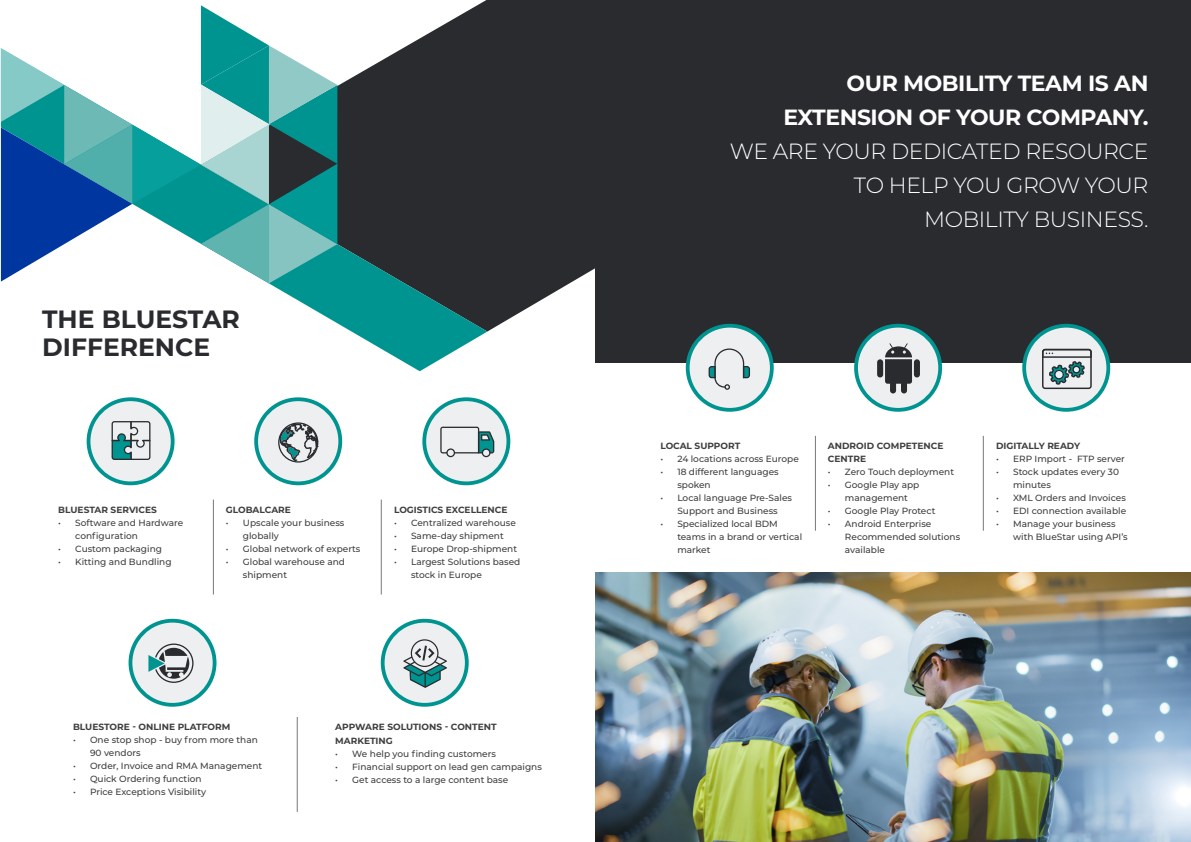
<style>
.page{position:relative;width:1191px;height:842px;background:#fff}
.page>*{position:absolute;margin:0;border:0;box-sizing:border-box;transform-origin:0 0}
.Headline{font:700 25px/28px "Montserrat";color:#292b2f}
.t1{font:300 22px "Montserrat";letter-spacing:-.02em;color:#fff}
.t2{font:700 22px "Montserrat";letter-spacing:-.02em;color:#fff}
.t3{font:500 9px/13px "Montserrat";color:#3e3e3f}
.KeyPoints{font:700 9px/13px "Montserrat";color:#3e3e3f}
</style>
<div class="page">
<img style="left:595px;top:573px;width:596px;height:269px">
<div style="left:595px;top:0;width:596px;height:363px;background:#292b2f"></div>
<svg style="left:254px;top:397px;width:88px;height:88px"></svg>
<div style="left:258px;top:401px;width:80px;height:80px;background:#edeff0;border-radius:50%"></div>
<svg style="left:381px;top:619px;width:88px;height:88px"></svg>
<div style="left:384px;top:623px;width:81px;height:80px;background:#edeff0;border-radius:50%"></div>
<svg style="left:87px;top:397px;width:88px;height:88px"></svg>
<div style="left:90px;top:401px;width:81px;height:80px;background:#edeff0;border-radius:50%"></div>
<svg style="left:129px;top:619px;width:87px;height:88px"></svg>
<div style="left:132px;top:623px;width:81px;height:80px;background:#edeff0;border-radius:50%"></div>
<svg style="left:422px;top:397px;width:88px;height:88px"></svg>
<div style="left:426px;top:401px;width:80px;height:80px;background:#edeff0;border-radius:50%"></div>
<svg style="left:1022px;top:324px;width:88px;height:88px"></svg>
<div style="left:1026px;top:328px;width:80px;height:80px;background:#edeff0;border-radius:50%"></div>
<svg style="left:112px;top:421px;width:38px;height:39px"></svg>
<div style="left:686px;top:324px;width:87px;height:88px;background:#009491;border-radius:50%"></div>
<div style="left:689px;top:328px;width:81px;height:80px;background:#edeff0;border-radius:50%"></div>
<hr style="left:213px;top:500px;width:1px;height:94px;background:#76787b">
<hr style="left:815px;top:436px;width:1px;height:95px;background:#76787b">
<hr style="left:297px;top:717px;width:1px;height:95px;background:#76787b">
<hr style="left:381px;top:500px;width:1px;height:94px;background:#76787b">
<hr style="left:982px;top:436px;width:1px;height:95px;background:#76787b">
<svg style="left:854px;top:324px;width:88px;height:88px"></svg>
<div style="left:858px;top:328px;width:80px;height:80px;background:#edeff0;border-radius:50%"></div>
<svg style="left:440px;top:427px;width:54px;height:30px"></svg>
<svg style="left:708px;top:348px;width:42px;height:42px"></svg>
<svg style="left:403px;top:639px;width:44px;height:49px"></svg>
<svg style="left:148px;top:643px;width:45px;height:40px"></svg>
<svg style="left:278px;top:422px;width:40px;height:41px"></svg>
<div style="left:877px;top:359px;width:6px;height:18px;background:#292b2f;border-radius:3px"></div>
<svg style="left:885px;top:343px;width:27px;height:50px"></svg>
<div style="left:914px;top:359px;width:6px;height:18px;background:#292b2f;border-radius:3px"></div>
<svg style="left:1042px;top:349px;width:49px;height:40px"></svg>
<svg style="left:403px;top:0;width:649px;height:332px"></svg>
<svg style="left:268px;top:48px;width:219px;height:323px;fill:#292b2f"></svg>
<svg style="left:0;top:5px;width:337px;height:278px"></svg>
<p class="Headline" style="left:42px;top:304px;width:199px">THE BLUESTAR<br>DIFFERENCE</p>
<p class="KeyPoints" style="left:58px;top:502px;width:100px">BLUESTAR SERVICES</p>
<p class="t3" style="left:75px;top:515px;width:109px;text-indent:-17px">• Software and Hardware configuration</p>
<p class="t3" style="left:58px;top:541px;width:105px">• Custom packaging</p>
<p class="t3" style="left:58px;top:554px;width:115px">• Kitting and Bundling</p>
<p class="KeyPoints" style="left:226px;top:502px;width:66px">GLOBALCARE</p>
<p class="t3" style="left:243px;top:515px;width:103px;text-indent:-17px">• Upscale your business globally</p>
<p class="t3" style="left:226px;top:541px;width:136px">• Global network of experts</p>
<p class="t3" style="left:243px;top:554px;width:104px;text-indent:-17px">• Global warehouse and shipment</p>
<p class="KeyPoints" style="left:394px;top:502px;width:115px">LOGISTICS EXCELLENCE</p>
<p class="t3" style="left:394px;top:515px;width:123px">• Centralized warehouse</p>
<p class="t3" style="left:394px;top:528px;width:111px">• Same-day shipment</p>
<p class="t3" style="left:394px;top:541px;width:125px">• Europe Drop-shipment</p>
<p class="t3" style="left:411px;top:554px;width:111px;text-indent:-17px">• Largest Solutions based stock in Europe</p>
<p class="KeyPoints" style="left:73px;top:720px;width:159px">BLUESTORE - ONLINE PLATFORM</p>
<p class="t3" style="left:90px;top:733px;width:169px;text-indent:-17px">• One stop shop - buy from more than<br>90 vendors</p>
<p class="t3" style="left:73px;top:759px;width:191px">• Order, Invoice and RMA Management</p>
<p class="t3" style="left:73px;top:772px;width:130px">• Quick Ordering function</p>
<p class="t3" style="left:73px;top:785px;width:135px">• Price Exceptions Visibility</p>
<p class="KeyPoints" style="left:335px;top:719px;width:163px;line-height:14.4px">APPWARE SOLUTIONS - CONTENT<br>MARKETING</p>
<p class="t3" style="left:335px;top:747px;width:162px">• We help you finding customers</p>
<p class="t3" style="left:335px;top:760px;width:208px">• Financial support on lead gen campaigns</p>
<p class="t3" style="left:335px;top:773px;width:174px">• Get access to a large content base</p>
<p class="t2" style="left:846px;top:68px;width:303px">OUR MOBILITY TEAM IS AN</p>
<p class="t2" style="left:783px;top:102px;width:366px">EXTENSION OF YOUR COMPANY.</p>
<p class="t1" style="left:730px;top:137px;width:420px">WE ARE YOUR DEDICATED RESOURCE</p>
<p class="t1" style="left:854px;top:171px;width:296px">TO HELP YOU GROW YOUR</p>
<p class="t1" style="left:924px;top:205px;width:226px">MOBILITY BUSINESS.</p>
<p class="KeyPoints" style="left:660px;top:439px;width:81px">LOCAL SUPPORT</p>
<p class="t3" style="left:660px;top:452px;width:140px">• 24 locations across Europe</p>
<p class="t3" style="left:677px;top:465px;width:103px;text-indent:-17px">• 18 different languages spoken</p>
<p class="t3" style="left:660px;top:491px;width:133px;text-align:center">• Local language Pre-Sales<br>Support and Business</p>
<p class="t3" style="left:677px;top:517px;width:126px;text-indent:-17px">• Specialized local BDM teams in a brand or vertical market</p>
<p class="KeyPoints" style="left:828px;top:439px;width:117px">ANDROID COMPETENCE<br>CENTRE</p>
<p class="t3" style="left:828px;top:465px;width:128px">• Zero Touch deployment</p>
<p class="t3" style="left:845px;top:478px;width:76px;text-indent:-17px">• Google Play app management</p>
<p class="t3" style="left:828px;top:504px;width:109px">• Google Play Protect</p>
<p class="t3" style="left:845px;top:517px;width:117px;text-indent:-17px">• Android Enterprise<br>Recommended solutions available</p>
<p class="KeyPoints" style="left:996px;top:439px;width:86px">DIGITALLY READY</p>
<p class="t3" style="left:996px;top:452px;width:130px">• ERP Import - FTP server</p>
<p class="t3" style="left:1013px;top:465px;width:107px;text-indent:-17px">• Stock updates every 30 minutes</p>
<p class="t3" style="left:996px;top:491px;width:131px">• XML Orders and Invoices</p>
<p class="t3" style="left:996px;top:504px;width:132px">• EDI connection available</p>
<p class="t3" style="left:1013px;top:517px;width:116px;text-indent:-17px">• Manage your business with BlueStar using API’s</p>
</div>
